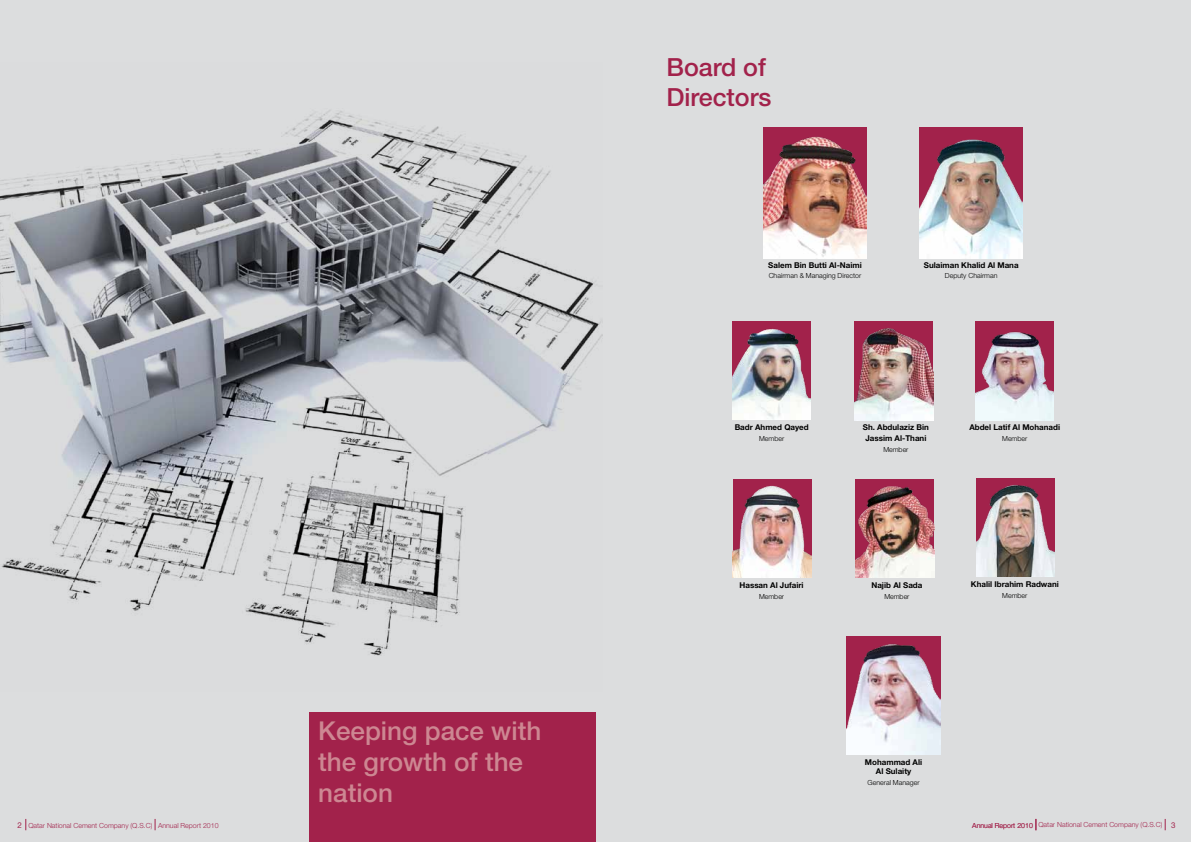
<style>
.page{position:relative;width:1191px;height:842px;background:#dcddde}
.page>*{position:absolute;margin:0;border:0;box-sizing:border-box;transform-origin:0 0}
.t1{font:500 26px/31.2px "Helvetica Neue";color:#cd8792}
.t2{font:500 25px/30px "Helvetica Neue";color:#a2224b}
.t3{font:700 8px/9.6px "Helvetica Neue";color:#000;text-align:center}
.t4{font:8px "Helvetica Neue";color:#a2224b}
.t5{font:300 7px "Helvetica Neue";color:#a2224b}
.t6{font:300 7px "Helvetica Neue";color:#000}
.s1{font-weight:400;font-size:8px}
</style>
<div class="page">
<div style="left:309px;top:713px;width:286px;height:129px;background:#a2224b"></div>
<img style="left:0;top:110px;width:602px;height:546px">
<img style="left:763px;top:128px;width:104px;height:130px">
<img style="left:919px;top:128px;width:103px;height:130px">
<img style="left:846px;top:636px;width:94px;height:118px">
<img style="left:976px;top:478px;width:78px;height:99px">
<img style="left:733px;top:479px;width:78px;height:98px">
<img style="left:855px;top:479px;width:79px;height:98px">
<img style="left:854px;top:321px;width:79px;height:99px">
<img style="left:975px;top:321px;width:78px;height:99px">
<img style="left:732px;top:321px;width:78px;height:99px">
<h2 class="t2" style="left:666px;top:52px;width:107px">Board of<br>Directors</h2>
<p class="t3" style="left:768px;top:260px;width:95px">Salem Bin Butti Al-Naimi</p>
<p class="t6" style="left:768px;top:272px;width:94px">Chairman &amp; Managing Director</p>
<p class="t3" style="left:923px;top:260px;width:96px">Sulaiman Khalid Al Mana</p>
<p class="t6" style="left:945px;top:272px;width:54px">Deputy Chairman</p>
<h1 class="t1" style="left:318px;top:714px;width:225px">Keeping pace with the growth of the nation</h1>
<p class="t3" style="left:734px;top:422px;width:76px">Badr Ahmed Qayed</p>
<p class="t6" style="left:759px;top:434px;width:27px">Member</p>
<p class="t3" style="left:739px;top:580px;width:66px">Hassan Al Jufairi</p>
<p class="t6" style="left:759px;top:592px;width:27px">Member</p>
<p class="t3" style="left:863px;top:422px;width:68px;line-height:10.8px">Sh. Abdulaziz Bin<br>Jassim Al-Thani</p>
<p class="t6" style="left:883px;top:445px;width:27px">Member</p>
<p class="t3" style="left:969px;top:422px;width:92px">Abdel Latif Al Mohanadi</p>
<p class="t6" style="left:1002px;top:434px;width:27px">Member</p>
<p class="t3" style="left:871px;top:580px;width:52px">Najib Al Sada</p>
<p class="t6" style="left:884px;top:592px;width:27px">Member</p>
<p class="t3" style="left:971px;top:579px;width:89px">Khalil Ibrahim Radwani</p>
<p class="t6" style="left:1002px;top:591px;width:27px">Member</p>
<p class="t3" style="left:865px;top:757px;width:59px">Mohammad Ali<br>Al Sulaity</p>
<p class="t6" style="left:867px;top:778px;width:53px">General Manager</p>
<p class="t4" style="left:18px;top:820px;width:6px">2</p>
<p class="t5" style="left:28px;top:821px;width:125px">Qatar National Cement Company (Q.S.C)</p>
<p class="t5" style="left:158px;top:821px;width:62px">Annual Report 2010</p>
<p class="t5" style="left:972px;top:820px;width:205px">Annual Report 2010 Qatar National Cement Company (Q.S.C) <span class="s1">3</span></p>
</div>
